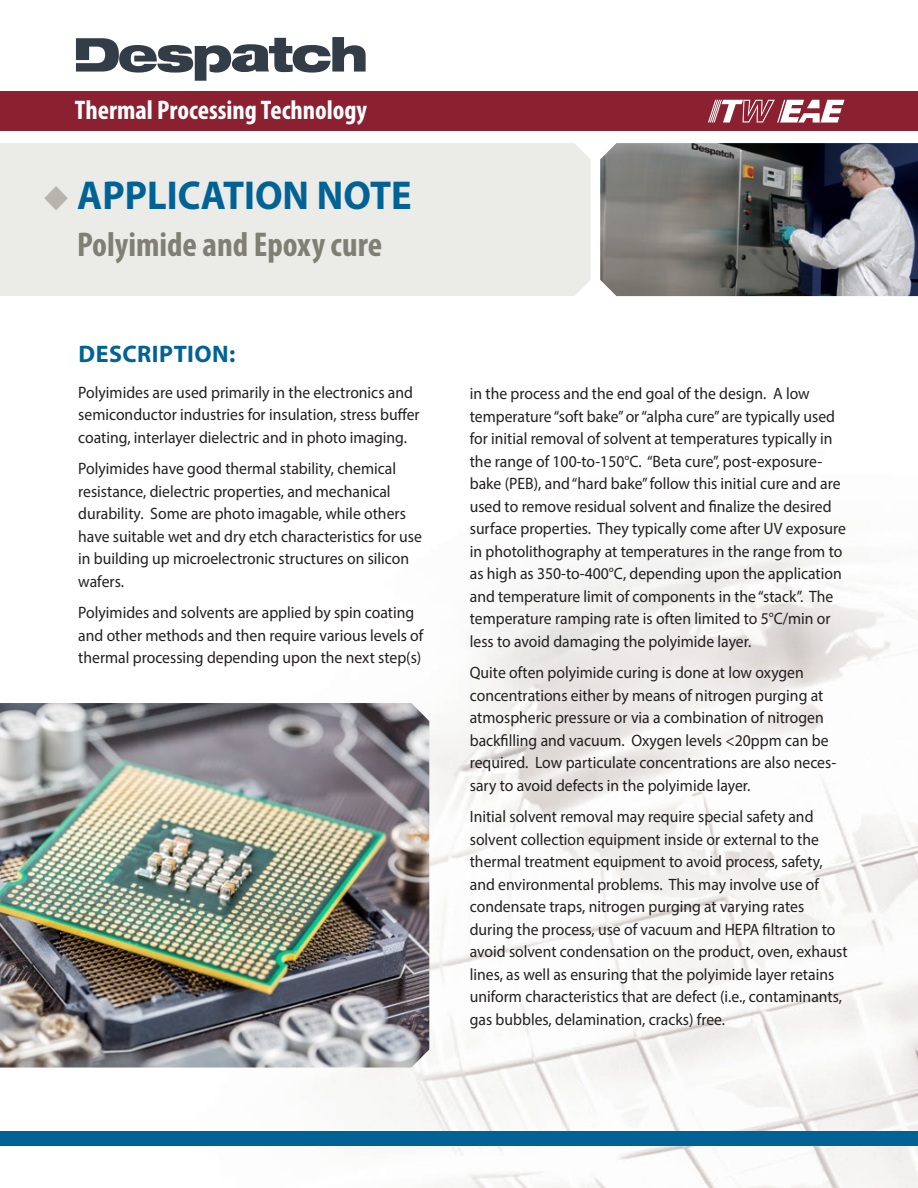
<style>
.page{position:relative;width:918px;height:1188px;background:#fff}
.page>*{position:absolute;margin:0;border:0;box-sizing:border-box;transform-origin:0 0}
.t1{font:700 40.5px "Myriad Pro";color:#016395;scale:.95 1}
.t2{font:700 condensed 34.5px "Myriad Pro";color:#7f7f73}
.t3{font:700 condensed 27px "Myriad Pro";color:#fff}
.t4{font:700 24px "Myriad Pro";letter-spacing:.02em;color:#016395}
.t5{font:16.5px/22.5px "Myriad Pro";color:#231f20;scale:.95 1}
.s1{color:#b6b4ad}
</style>
<div class="page">
<img style="left:334px;top:527px;width:584px;height:661px">
<div style="left:0;top:143px;width:591px;height:153px;background:#ebebe8"></div>
<div style="left:0;top:1131px;width:918px;height:15px;background:#016395"></div>
<img style="left:600px;top:143px;width:318px;height:153px">
<svg style="left:76px;top:37px;width:290px;height:44px"></svg>
<div style="left:0;top:91px;width:918px;height:40px;background:#8b2031"></div>
<svg style="left:708px;top:100px;width:137px;height:23px"></svg>
<img style="left:0;top:703px;width:429px;height:365px">
<h3 class="t3" style="left:75px;top:93px;width:294px">Thermal Processing Technology</h3>
<h1 class="t1" style="left:42px;top:169px;width:391px"><span class="s1">◆</span> APPLICATION NOTE</h1>
<h2 class="t2" style="left:77px;top:223px;width:307px">Polyimide and Epoxy cure</h2>
<h3 class="t4" style="left:79px;top:338px;width:158px">DESCRIPTION:</h3>
<p class="t5" style="left:78px;top:381px;width:361px">Polyimides are used primarily in the electronics and semiconductor industries for insulation, stress buffer coating, interlayer dielectric and in photo imaging.</p>
<p class="t5" style="left:78px;top:457px;width:363px">Polyimides have good thermal stability, chemical resistance, dielectric properties, and mechanical durability. Some are photo imagable, while others have suitable wet and dry etch characteristics for use in building up microelectronic structures on silicon wafers.</p>
<p class="t5" style="left:78px;top:601px;width:365px">Polyimides and solvents are applied by spin coating and other methods and then require various levels of thermal processing depending upon the next step(s)</p>
<p class="t5" style="left:470px;top:382px;width:398px">in the process and the end goal of the design. A low temperature “soft bake” or “alpha cure” are typically used for initial removal of solvent at temperatures typically in the range of 100-to-150°C. “Beta cure”, post-exposure&shy;bake (PEB), and “hard bake” follow this initial cure and are used to remove residual solvent and finalize the desired surface properties. They typically come after UV exposure in photolithography at temperatures in the range from to as high as 350-to-400°C, depending upon the application and temperature limit of components in the “stack”. The temperature ramping rate is often limited to 5°C/min or less to avoid damaging the polyimide layer.</p>
<p class="t5" style="left:470px;top:661px;width:387px">Quite often polyimide curing is done at low oxygen concentrations either by means of nitrogen purging at atmospheric pressure or via a combination of nitrogen backfilling and vacuum. Oxygen levels &lt;20ppm can be required. Low particulate concentrations are also neces&shy;sary to avoid defects in the polyimide layer.</p>
<p class="t5" style="left:470px;top:805px;width:399px">Initial solvent removal may require special safety and solvent collection equipment inside or external to the thermal treatment equipment to avoid process, safety, and environmental problems. This may involve use of condensate traps, nitrogen purging at varying rates during the process, use of vacuum and HEPA filtration to avoid solvent condensation on the product, oven, exhaust lines, as well as ensuring that the polyimide layer retains uniform characteristics that are defect (i.e., contaminants, gas bubbles, delamination, cracks) free.</p>
</div>
